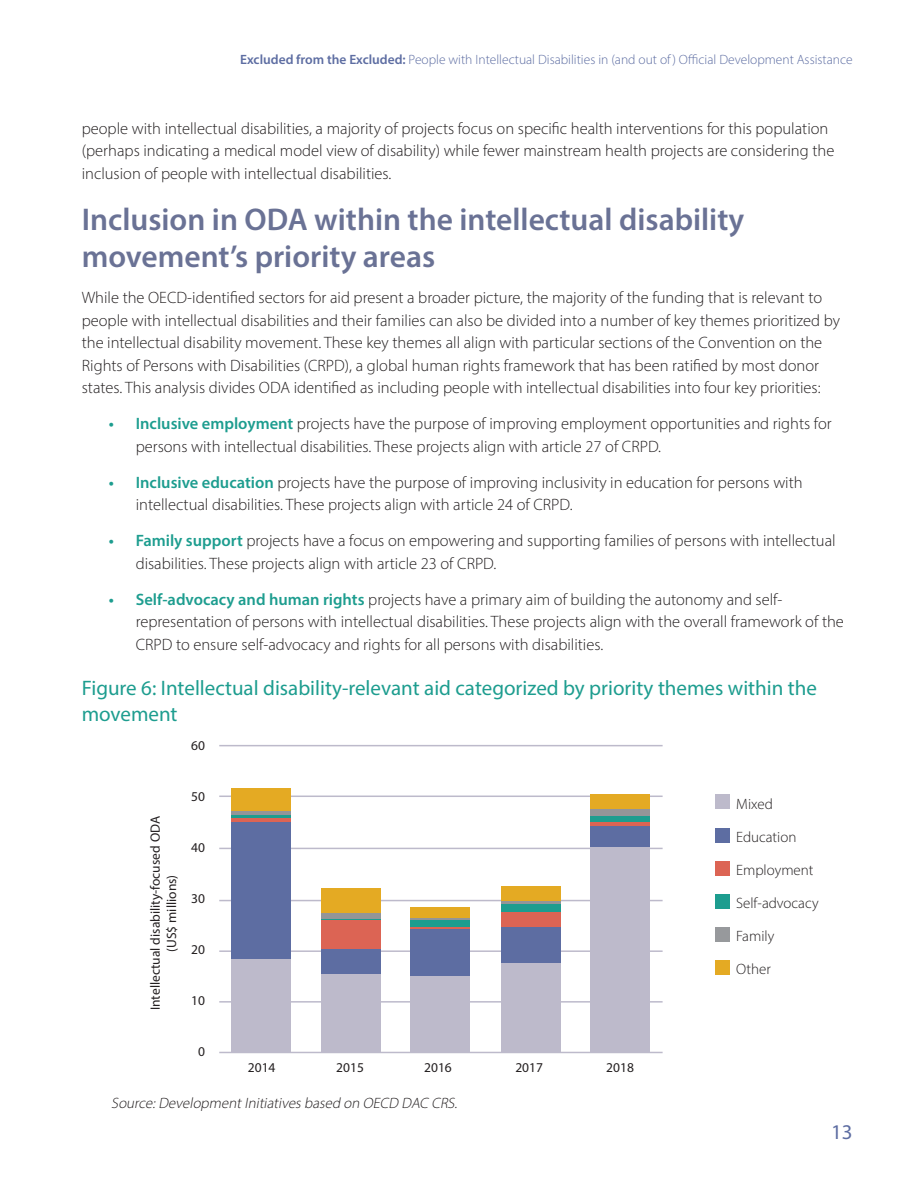
<style>
.page{position:relative;width:918px;height:1188px;background:#fff}
.page>*{position:absolute;margin:0;border:0;box-sizing:border-box;transform-origin:0 0}
.sub_sub{font:600 31.5px/37.5px "Myriad Pro";color:#6a7295}
.Figure{font:21px/25.5px "Myriad Pro";color:#1d9d8f}
.t1{font:21px "Myriad Pro";color:#5d6da2}
.body{font:300 16.5px/22.5px "Myriad Pro";color:#231f20}
.bullet{font:300 15px "Myriad Pro";color:#231f20}
.body-2{font:italic 300 15px "Myriad Pro";color:#231f20}
.t2{font:300 13.5px "Myriad Pro";color:#5d6da2}
.chart{font:13.5px "Myriad Pro";color:#231f20}
.s1{font-weight:600}
.s2{font-weight:600;color:#1d9d8f}
</style>
<div class="page">
<div style="left:716px;top:795px;width:14px;height:14px;background:#bdbacb"></div>
<div style="left:716px;top:828px;width:14px;height:14px;background:#5d6da2"></div>
<div style="left:716px;top:861px;width:14px;height:14px;background:#dc6454"></div>
<div style="left:716px;top:894px;width:14px;height:14px;background:#1d9d8f"></div>
<div style="left:716px;top:927px;width:14px;height:14px;background:#97999c"></div>
<div style="left:716px;top:960px;width:14px;height:14px;background:#e4aa23"></div>
<hr style="left:219px;top:1052px;width:444px;height:1px;background:#bdbacb">
<hr style="left:219px;top:1001px;width:444px;height:2px;background:#bdbacb">
<hr style="left:219px;top:950px;width:444px;height:2px;background:#bdbacb">
<hr style="left:219px;top:900px;width:444px;height:1px;background:#bdbacb">
<hr style="left:219px;top:848px;width:444px;height:1px;background:#bdbacb">
<hr style="left:219px;top:796px;width:444px;height:1px;background:#bdbacb">
<hr style="left:219px;top:745px;width:444px;height:1px;background:#bdbacb">
<div style="left:232px;top:958px;width:59px;height:94px;background:#bdbacb"></div>
<div style="left:322px;top:973px;width:59px;height:79px;background:#bdbacb"></div>
<div style="left:410px;top:976px;width:60px;height:76px;background:#bdbacb"></div>
<div style="left:502px;top:963px;width:59px;height:89px;background:#bdbacb"></div>
<div style="left:590px;top:847px;width:60px;height:205px;background:#bdbacb"></div>
<div style="left:232px;top:822px;width:59px;height:136px;background:#5d6da2"></div>
<div style="left:322px;top:949px;width:59px;height:25px;background:#5d6da2"></div>
<div style="left:410px;top:929px;width:60px;height:47px;background:#5d6da2"></div>
<div style="left:502px;top:926px;width:59px;height:37px;background:#5d6da2"></div>
<div style="left:590px;top:826px;width:60px;height:21px;background:#5d6da2"></div>
<hr style="left:232px;top:818px;width:59px;height:4px;background:#dc6454">
<div style="left:322px;top:920px;width:59px;height:29px;background:#dc6454"></div>
<hr style="left:410px;top:927px;width:60px;height:2px;background:#dc6454">
<div style="left:502px;top:911px;width:59px;height:15px;background:#dc6454"></div>
<hr style="left:590px;top:822px;width:60px;height:4px;background:#dc6454">
<div style="left:590px;top:815px;width:60px;height:7px;background:#1d9d8f"></div>
<div style="left:502px;top:903px;width:59px;height:8px;background:#1d9d8f"></div>
<div style="left:410px;top:920px;width:60px;height:7px;background:#1d9d8f"></div>
<hr style="left:322px;top:918px;width:59px;height:2px;background:#1d9d8f">
<hr style="left:232px;top:815px;width:59px;height:3px;background:#1d9d8f">
<div style="left:232px;top:810px;width:59px;height:5px;background:#939598"></div>
<div style="left:322px;top:913px;width:59px;height:5px;background:#939598"></div>
<hr style="left:410px;top:917px;width:60px;height:3px;background:#939598">
<hr style="left:502px;top:901px;width:59px;height:2px;background:#939598">
<div style="left:590px;top:809px;width:60px;height:6px;background:#939598"></div>
<div style="left:590px;top:794px;width:60px;height:15px;background:#e4aa23"></div>
<div style="left:502px;top:887px;width:59px;height:14px;background:#e4aa23"></div>
<div style="left:410px;top:907px;width:60px;height:10px;background:#e4aa23"></div>
<div style="left:322px;top:888px;width:59px;height:25px;background:#e4aa23"></div>
<div style="left:232px;top:788px;width:59px;height:22px;background:#e4aa23"></div>
<p class="t2" style="left:240px;top:52px;width:614px"><span class="s1">Excluded from the Excluded:</span> People with Intellectual Disabilities in (and out of ) Official Development Assistance</p>
<p class="body" style="left:82px;top:117px;width:754px">people with intellectual disabilities, a majority of projects focus on specific health interventions for this population (perhaps indicating a medical model view of disability) while fewer mainstream health projects are considering the inclusion of people with intellectual disabilities.</p>
<p class="sub_sub" style="left:82px;top:200px;width:664px">Inclusion in ODA within the intellectual disability movement’s priority areas</p>
<p class="body" style="left:82px;top:286px;width:760px">While the OECD-identified sectors for aid present a broader picture, the majority of the funding that is relevant to people with intellectual disabilities and their families can also be divided into a number of key themes prioritized by the intellectual disability movement. These key themes all align with particular sections of the Convention on the Rights of Persons with Disabilities (CRPD), a global human rights framework that has been ratified by most donor states. This analysis divides ODA identified as including people with intellectual disabilities into four key priorities:</p>
<p class="body" style="left:136px;top:412px;width:697px;text-indent:-27px"><span class="s2">• Inclusive employment</span> projects have the purpose of improving employment opportunities and rights for persons with intellectual disabilities. These projects align with article 27 of CRPD.</p>
<p class="body" style="left:136px;top:471px;width:668px;text-indent:-27px"><span class="s2">• Inclusive education</span> projects have the purpose of improving inclusivity in education for persons with intellectual disabilities. These projects align with article 24 of CRPD.</p>
<p class="body" style="left:136px;top:529px;width:701px;text-indent:-27px"><span class="s2">• Family support</span> projects have a focus on empowering and supporting families of persons with intellectual disabilities. These projects align with article 23 of CRPD.</p>
<p class="body" style="left:136px;top:588px;width:710px;text-indent:-27px"><span class="s2">• Self-advocacy and human rights</span> projects have a primary aim of building the autonomy and self&shy;representation of persons with intellectual disabilities. These projects align with the overall framework of the<br>CRPD to ensure self-advocacy and rights for all persons with disabilities.</p>
<p class="Figure" style="left:82px;top:675px;width:737px">Figure 6: Intellectual disability-relevant aid categorized by priority themes within the movement</p>
<p class="chart" style="left:191px;top:737px;width:15px">60</p>
<p class="chart" style="left:147px;top:1010px;width:196px;rotate:-90deg">Intellectual disability-focused ODA</p>
<p class="chart" style="left:163px;top:952px;width:79px;rotate:-90deg">(US$ millions)</p>
<p class="chart" style="left:191px;top:788px;width:15px">50</p>
<p class="chart" style="left:191px;top:839px;width:15px">40</p>
<p class="chart" style="left:191px;top:890px;width:15px">30</p>
<p class="chart" style="left:191px;top:941px;width:15px">20</p>
<p class="chart" style="left:191px;top:992px;width:15px">10</p>
<p class="chart" style="left:198px;top:1043px;width:8px">0</p>
<p class="chart" style="left:248px;top:1060px;width:29px">2014</p>
<p class="chart" style="left:336px;top:1060px;width:29px">2015</p>
<p class="chart" style="left:424px;top:1060px;width:29px">2016</p>
<p class="chart" style="left:515px;top:1060px;width:29px">2017</p>
<p class="chart" style="left:606px;top:1060px;width:29px">2018</p>
<p class="body-2" style="left:111px;top:1094px;width:351px">Source:DevelopmentInitiativesbased on OECD DAC CRS.</p>
<p class="bullet" style="left:736px;top:795px;width:38px">Mixed</p>
<p class="bullet" style="left:736px;top:828px;width:62px">Education</p>
<p class="bullet" style="left:736px;top:861px;width:79px">Employment</p>
<p class="bullet" style="left:736px;top:894px;width:84px">Self-advocacy</p>
<p class="bullet" style="left:736px;top:927px;width:40px">Family</p>
<p class="bullet" style="left:736px;top:960px;width:36px">Other</p>
<p class="t1" style="left:831px;top:1119px;width:23px">13</p>
</div>
